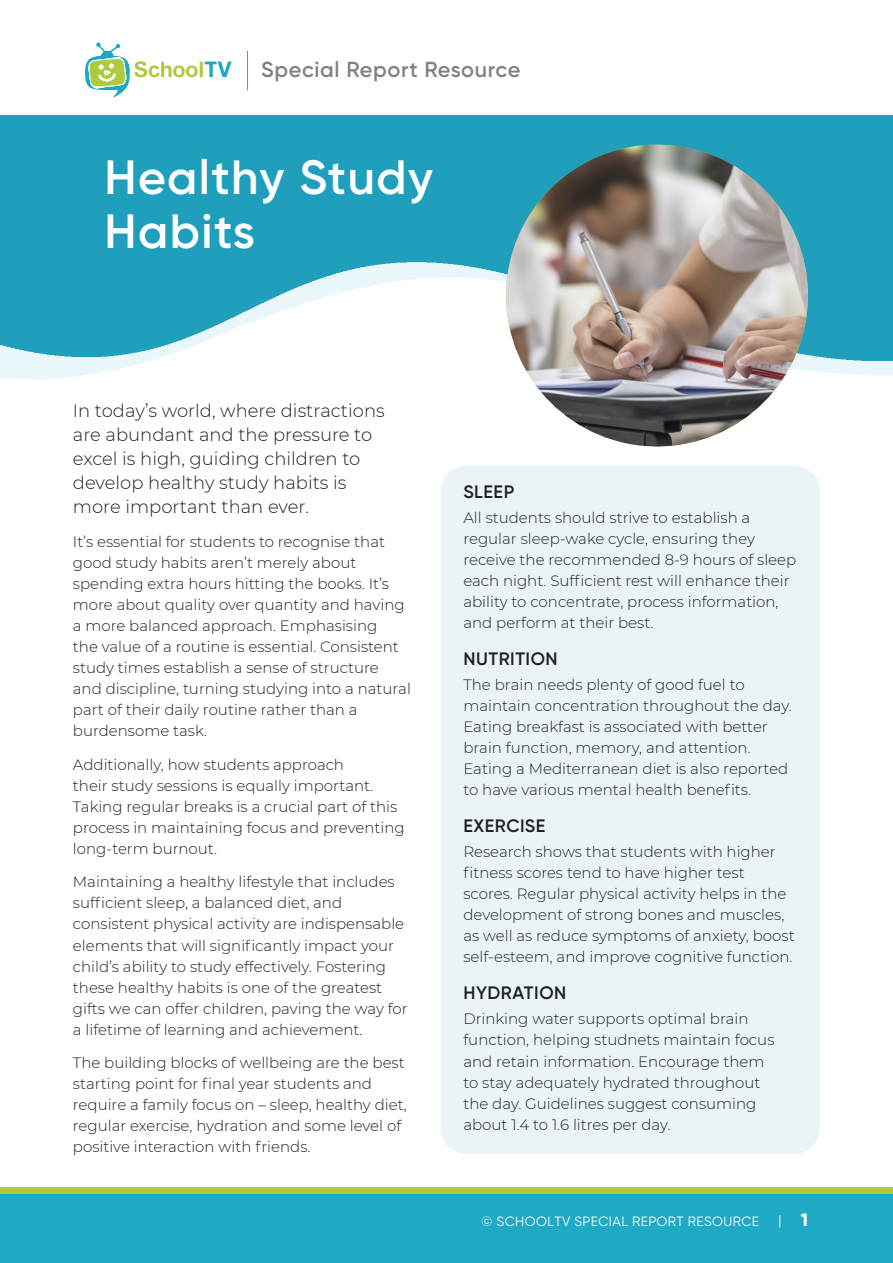
<style>
.page{position:relative;width:893px;height:1263px;background:#fff}
.page>*{position:absolute;margin:0;border:0;box-sizing:border-box;transform-origin:0 0}
.t1{font:600 48px "Gilroy";letter-spacing:.03em;color:#fff}
.t2{font:600 21.75px "Gilroy";letter-spacing:.03em;color:#808285}
.t3{font:300 18px/24px "Montserrat";color:#231f20}
.t4{font:600 18px "Gilroy";letter-spacing:.03em;color:#231f20}
.t5{font:300 15px/21px "Montserrat";color:#231f20}
.t6{font:13.5px "Gilroy";letter-spacing:.03em;color:#fff}
.s1{font-weight:800;font-size:18px}
</style>
<div class="page">
<div style="left:441px;top:466px;width:379px;height:688px;background:#eaf4f7;border-radius:26px"></div>
<img style="left:0;top:116px;width:893px;height:251px">
<img style="left:506px;top:145px;width:302px;height:301px;border-radius:151px">
<svg style="left:85px;top:43px;width:147px;height:55px"></svg>
<hr style="left:247px;top:51px;width:1px;height:39px;background:#898787">
<div style="left:0;top:1193px;width:893px;height:70px;background:#1ea9c5"></div>
<div style="left:0;top:1187px;width:893px;height:7px;background:#afcb3d"></div>
<p class="t2" style="left:261px;top:56px;width:261px">Special Report Resource</p>
<p class="t1" style="left:104px;top:147px;width:330px">Healthy Study</p>
<p class="t1" style="left:104px;top:201px;width:152px">Habits</p>
<p class="t3" style="left:73px;top:398px;width:313px">In today’s world, where distractions are abundant and the pressure to excel is high, guiding children to develop healthy study habits is more important than ever.</p>
<p class="t5" style="left:73px;top:531px;width:340px">It’s essential for students to recognise that good study habits aren’t merely about spending extra hours hitting the books. It’s more about quality over quantity and having a more balanced approach. Emphasising<br>the value of a routine is essential. Consistent study times establish a sense of structure and discipline, turning studying into a natural part of their daily routine rather than a burdensome task.</p>
<p class="t5" style="left:73px;top:753px;width:333px">Additionally, how students approach<br>their study sessions is equally important.<br>Taking regular breaks is a crucial part of this process in maintaining focus and preventing long-term burnout.</p>
<p class="t5" style="left:73px;top:871px;width:336px">Maintaining a healthy lifestyle that includes sufficient sleep, a balanced diet, and consistent physical activity are indispensable elements that will significantly impact your child’s ability to study effectively. Fostering these healthy habits is one of the greatest gifts we can offer children, paving the way for a lifetime of learning and achievement.</p>
<p class="t5" style="left:73px;top:1052px;width:335px">The building blocks of wellbeing are the best starting point for final year students and require a family focus on – sleep, healthy diet, regular exercise, hydration and some level of positive interaction with friends.</p>
<p class="t4" style="left:463px;top:480px;width:52px">SLEEP</p>
<p class="t5" style="left:463px;top:506px;width:334px">All students should strive to establish a regular sleep-wake cycle, ensuring they receive the recommended 8-9 hours of sleep each night. Sufficient rest will enhance their ability to concentrate, process information, and perform at their best.</p>
<p class="t4" style="left:463px;top:647px;width:96px">NUTRITION</p>
<p class="t5" style="left:463px;top:673px;width:330px">The brain needs plenty of good fuel to maintain concentration throughout the day.<br>Eating breakfast is associated with better brain function, memory, and attention.<br>Eating a Mediterranean diet is also reported to have various mental health benefits.</p>
<p class="t4" style="left:463px;top:815px;width:83px">EXERCISE</p>
<p class="t5" style="left:463px;top:841px;width:333px">Research shows that students with higher fitness scores tend to have higher test scores. Regular physical activity helps in the development of strong bones and muscles, as well as reduce symptoms of anxiety, boost self-esteem, and improve cognitive function.</p>
<p class="t4" style="left:463px;top:982px;width:104px">HYDRATION</p>
<p class="t5" style="left:463px;top:1008px;width:313px">Drinking water supports optimal brain function, helping studnets maintain focus and retain information. Encourage them to stay adequately hydrated throughout the day. Guidelines suggest consuming about 1.4 to 1.6 litres per day.</p>
<p class="t6" style="left:482px;top:1213px;width:279px">© SCHOOLTV SPECIAL REPORT RESOURCE</p>
<p class="t6" style="left:778px;top:1212px;width:31px">| <span class="s1">1</span></p>
</div>
